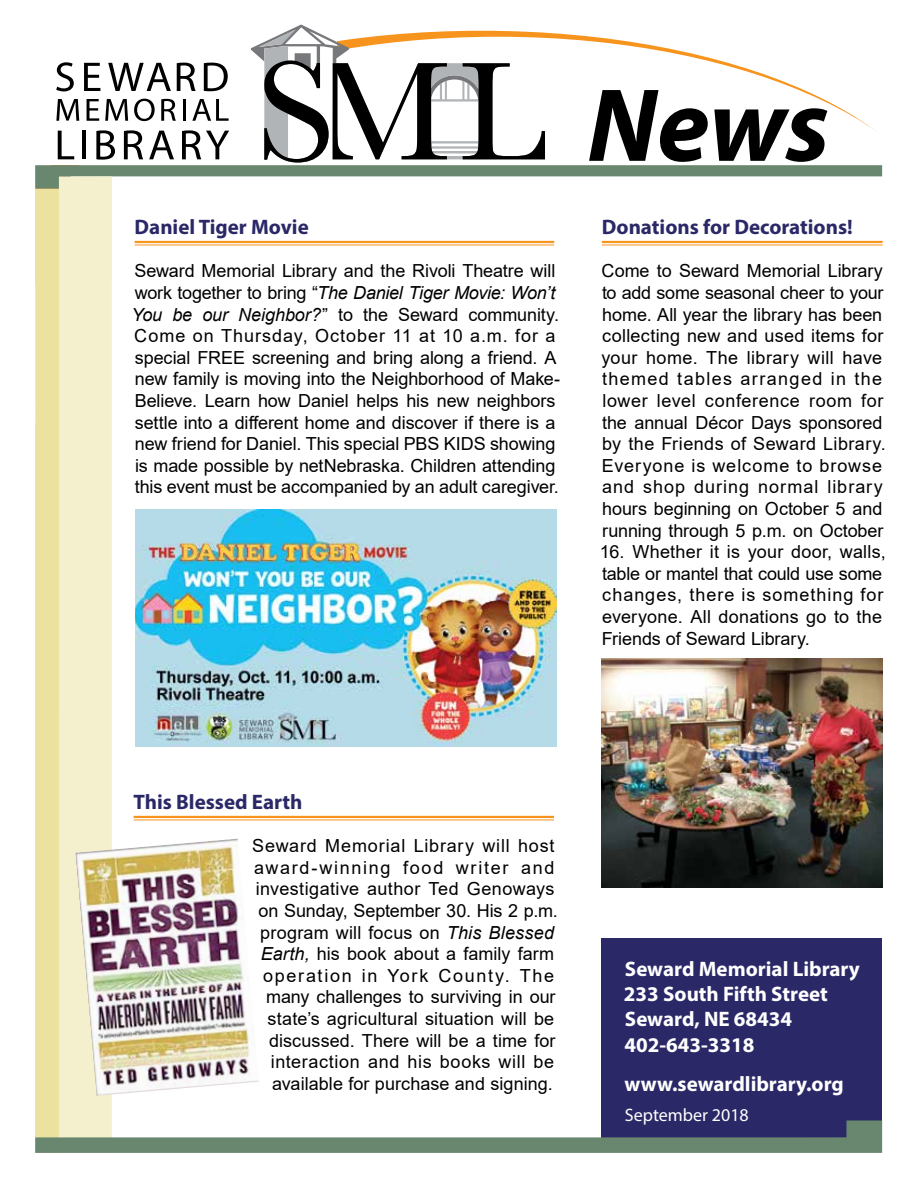
<style>
.page{position:relative;width:918px;height:1188px;background:#fff}
.page>*{position:absolute;margin:0;border:0;box-sizing:border-box;transform-origin:0 0}
.t1{font:italic 700 105px "Myriad Pro";color:#000}
.t2{font:700 21px/25.2px "Myriad Pro";color:#fff}
.t3{font:700 21px "Myriad Pro";color:#2a2867}
.t4{font:18px/21.6px "Arial";color:#000}
.t5{font:18px "Myriad Pro";color:#fff}
.s1{font-style:italic}
</style>
<div class="page">
<svg style="left:134px;top:165px;width:749px;height:81px"></svg>
<div style="left:602px;top:939px;width:280px;height:213px;background:#2a2867"></div>
<div style="left:35px;top:189px;width:36px;height:964px;background:#ebe29f"></div>
<div style="left:59px;top:177px;width:53px;height:976px;background:#f4efcd"></div>
<svg style="left:35px;top:1120px;width:847px;height:33px"></svg>
<svg style="left:35px;top:25px;width:847px;height:164px"></svg>
<hr style="left:602px;top:241px;width:281px;height:2px;background:#f7941e">
<hr style="left:602px;top:245px;width:281px;height:1px;background:#f7941e">
<hr style="left:135px;top:241px;width:419px;height:2px;background:#f7941e">
<hr style="left:135px;top:245px;width:419px;height:1px;background:#f7941e">
<img style="left:135px;top:509px;width:421px;height:237px">
<hr style="left:134px;top:816px;width:420px;height:2px;background:#f7941e">
<hr style="left:134px;top:820px;width:420px;height:1px;background:#f7941e">
<img style="left:76px;top:839px;width:183px;height:257px">
<img style="left:602px;top:659px;width:281px;height:228px">
<p class="t3" style="left:135px;top:213px;width:176px">Daniel Tiger Movie</p>
<p class="t4" style="left:132px;top:260px;width:430px">Seward Memorial Library and the Rivoli Theatre will work together to bring “<span class="s1">The Daniel Tiger Movie: Won’t You be our Neighbor?</span>” to the Seward community.<br>Come on Thursday, October 11 at 10 a.m. for a special FREE screening and bring along a friend. A new family is moving into the Neighborhood of Make-Believe. Learn how Daniel helps his new neighbors settle into a different home and discover if there is a new friend for Daniel. This special PBS KIDS showing is made possible by netNebraska. Children attending this event must be accompanied by an adult caregiver.</p>
<h1 class="t1" style="left:587px;top:57px;width:244px">News</h1>
<p class="t3" style="left:602px;top:213px;width:252px">Donations for Decorations!</p>
<p class="t4" style="left:601px;top:260px;width:286px">Come to Seward Memorial Library to add some seasonal cheer to your home. All year the library has been collecting new and used items for your home. The library will have themed tables arranged in the lower level conference room for the annual Décor Days sponsored by the Friends of Seward Library.<br>Everyone is welcome to browse and shop during normal library hours beginning on October 5 and running through 5 p.m. on October</p>
<p class="t4" style="left:600px;top:541px;width:288px">16. Whether it is your door, walls, table or mantel that could use some changes, there is something for everyone. All donations go to the<br>Friends of Seward Library.</p>
<p class="t3" style="left:134px;top:788px;width:171px">This Blessed Earth</p>
<p class="t4" style="left:252px;top:835px;width:307px;text-align:right">Seward Memorial Library will host award-winning food writer and investigative author Ted Genoways on Sunday, September 30. His 2 p.m. program will focus on <span class="s1">This Blessed Earth,</span> his book about a family farm operation in York County. The many challenges to surviving in our state’s agricultural situation will be discussed. There will be a time for interaction and his books will be available for purchase and signing.</p>
<p class="t2" style="left:624px;top:956px;width:238px">Seward Memorial Library<br>233 South Fifth Street<br>Seward, NE 68434<br>402-643-3318</p>
<p class="t2" style="left:625px;top:1071px;width:221px">www.sewardlibrary.org</p>
<p class="t5" style="left:625px;top:1103px;width:126px">September 2018</p>
</div>
